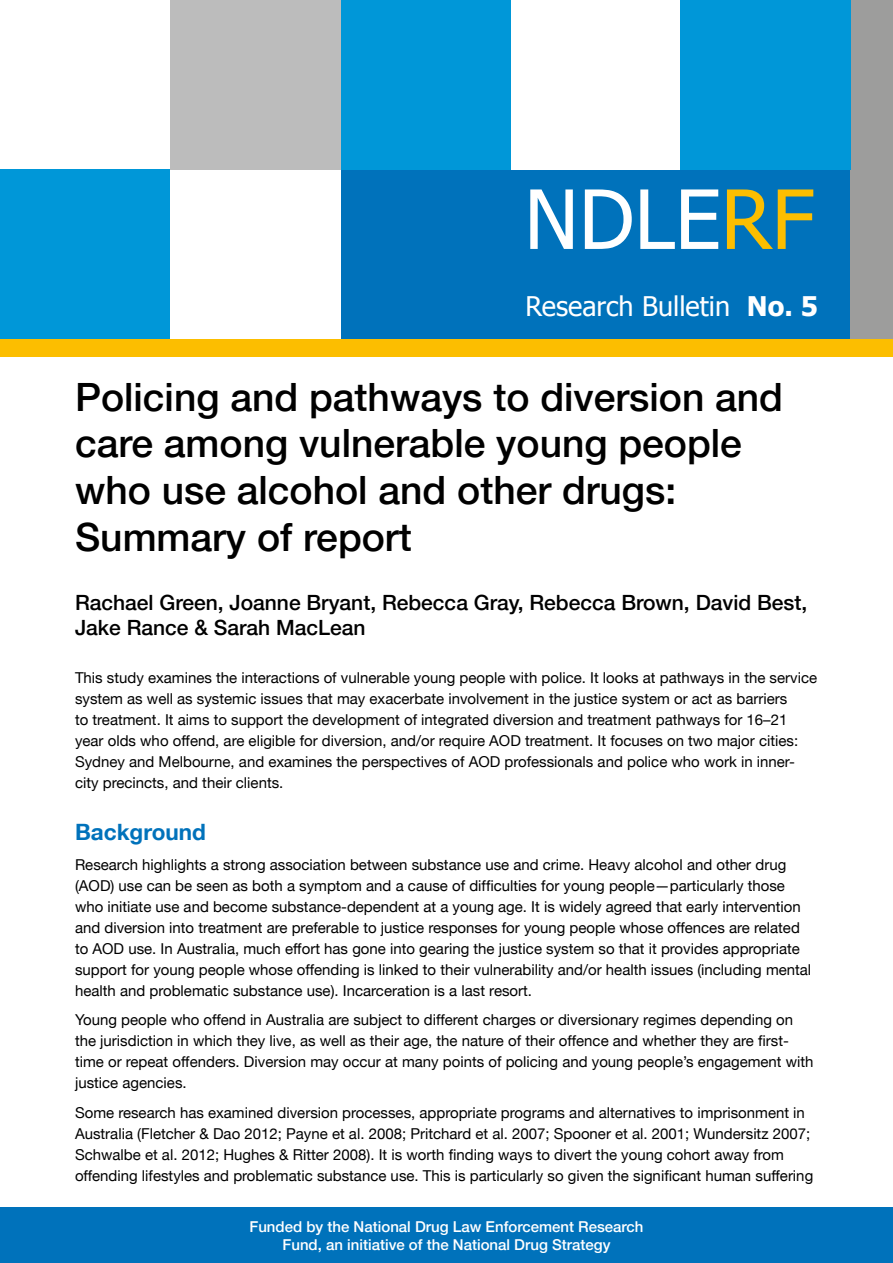
<style>
.page{position:relative;width:893px;height:1263px;background:#fff}
.page>*{position:absolute;margin:0;border:0;box-sizing:border-box;transform-origin:0 0}
.t1{font:81.75px "Tahoma";color:#fff}
.t2{font:500 39px/46.8px "Helvetica Neue LT";color:#000}
.t3{font:27px "Tahoma";color:#fff}
.t4{font:700 22.5px "Helvetica Neue LT";color:#0072bb}
.author{font:500 21px/25.2px "Helvetica Neue LT";color:#000}
.body{font:15px/21px "Helvetica Neue LT";color:#000}
.t5{font:500 15px/18px "Helvetica Neue LT";color:#fff;text-align:center}
.s1{color:#fcbe00}
.s2{font-weight:700}
</style>
<div class="page">
<div style="left:0;top:0;width:893px;height:340px;background:#0072bb"></div>
<div style="left:850px;top:0;width:43px;height:340px;background:#9d9d9c"></div>
<div style="left:0;top:0;width:170px;height:170px;background:#fff"></div>
<div style="left:510px;top:0;width:170px;height:170px;background:#fff"></div>
<div style="left:170px;top:170px;width:170px;height:170px;background:#fff"></div>
<div style="left:340px;top:0;width:170px;height:170px;background:#0097d8"></div>
<div style="left:0;top:170px;width:170px;height:170px;background:#0097d8"></div>
<div style="left:170px;top:0;width:170px;height:170px;background:#bcbcbc"></div>
<div style="left:680px;top:0;width:170px;height:170px;background:#0097d8"></div>
<div style="left:0;top:340px;width:893px;height:17px;background:#fcbe00"></div>
<div style="left:0;top:1208px;width:893px;height:55px;background:#0072bb"></div>
<h1 class="t1" style="left:524px;top:164px;width:292px">NDLE<span class="s1">RF</span></h1>
<p class="t3" style="left:526px;top:288px;width:294px">Research Bulletin <span class="s2">No. 5</span></p>
<p class="t2" style="left:75px;top:373px;width:710px">Policing and pathways to diversion and care among vulnerable young people who use alcohol and other drugs:<br>Summary of report</p>
<p class="author" style="left:75px;top:590px;width:734px">Rachael Green, Joanne Bryant, Rebecca Gray, Rebecca Brown, David Best,<br>Jake Rance &amp; Sarah MacLean</p>
<p class="body" style="left:75px;top:666px;width:744px">This study examines the interactions of vulnerable young people with police. It looks at pathways in the service system as well as systemic issues that may exacerbate involvement in the justice system or act as barriers<br>to treatment. It aims to support the development of integrated diversion and treatment pathways for 16–21 year olds who offend, are eligible for diversion, and/or require AOD treatment. It focuses on two major cities:<br>Sydney and Melbourne, and examines the perspectives of AOD professionals and police who work in inner&shy;city precincts, and their clients.</p>
<h2 class="t4" style="left:75px;top:818px;width:132px">Background</h2>
<p class="body" style="left:75px;top:854px;width:738px">Research highlights a strong association between substance use and crime. Heavy alcohol and other drug (AOD) use can be seen as both a symptom and a cause of difficulties for young people—particularly those who initiate use and become substance-dependent at a young age. It is widely agreed that early intervention and diversion into treatment are preferable to justice responses for young people whose offences are related to AOD use. In Australia, much effort has gone into gearing the justice system so that it provides appropriate support for young people whose offending is linked to their vulnerability and/or health issues (including mental health and problematic substance use). Incarceration is a last resort.</p>
<p class="body" style="left:75px;top:1009px;width:740px">Young people who offend in Australia are subject to different charges or diversionary regimes depending on the jurisdiction in which they live, as well as their age, the nature of their offence and whether they are first&shy;time or repeat offenders. Diversion may occur at many points of policing and young people’s engagement with justice agencies.</p>
<p class="body" style="left:75px;top:1102px;width:740px">Some research has examined diversion processes, appropriate programs and alternatives to imprisonment in Australia (Fletcher &amp; Dao 2012; Payne et al. 2008; Pritchard et al. 2007; Spooner et al. 2001; Wundersitz 2007; Schwalbe et al. 2012; Hughes &amp; Ritter 2008). It is worth finding ways to divert the young cohort away from offending lifestyles and problematic substance use. This is particularly so given the significant human suffering</p>
<p class="t5" style="left:249px;top:1217px;width:396px">Funded by the National Drug Law Enforcement Research<br>Fund, an initiative of the National Drug Strategy</p>
</div>
